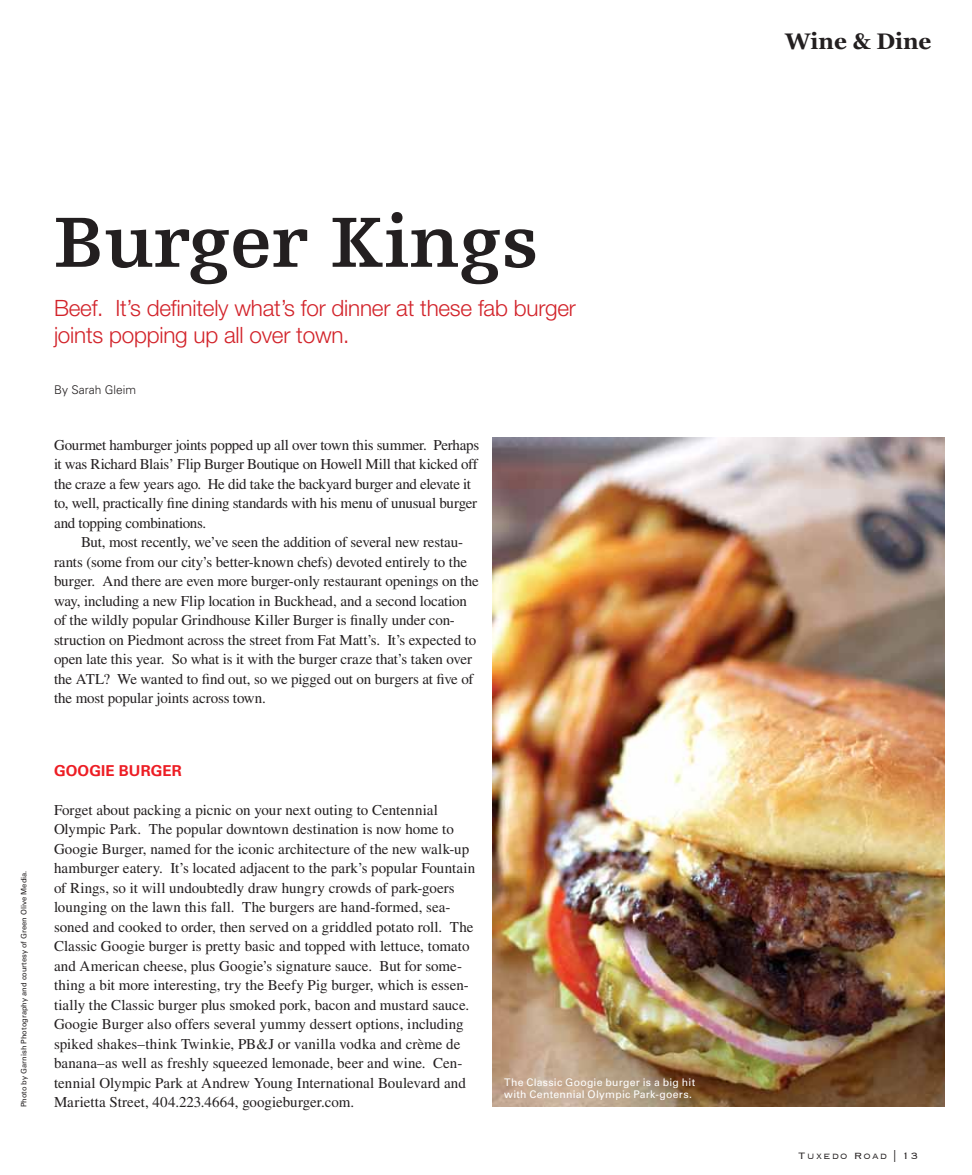
<style>
.page{position:relative;width:972px;height:1175px;background:#fff}
.page>*{position:absolute;margin:0;border:0;box-sizing:border-box;transform-origin:0 0}
.t1{font:700 75px "Egyptienne F";color:#231f20}
.t2{font:300 22.5px/27px "Helvetica Neue";letter-spacing:-.01em;color:#d2232a}
.t3{font:700 22.5px "Georgia";color:#231f20}
.t4{font:15px/19.5px "Times";letter-spacing:-.005em;color:#231f20}
.t5{font:700 15px "Univers";letter-spacing:.01em;color:#ed1d24}
.t6{font:300 12px "Copperplate";letter-spacing:.1em;color:#231f20}
.t7{font:300 12px "Univers";color:#231f20}
.t8{font:10.5px/12.6px "Univers";letter-spacing:.02em;color:#fff}
.t9{font:7.5px "Univers";color:#231f20}
</style>
<div class="page">
<img style="left:493px;top:438px;width:452px;height:668px">
<p class="t9" style="left:20px;top:1107px;width:238px;rotate:-90deg">Photo by Garnish Photography and courtesy of Green Olive Media.</p>
<h1 class="t1" style="left:54px;top:201px;width:486px">Burger Kings</h1>
<h2 class="t2" style="left:54px;top:294px;width:524px">Beef. It’s definitely what’s for dinner at these fab burger joints popping up all over town.</h2>
<p class="t7" style="left:54px;top:383px;width:84px">By Sarah Gleim</p>
<p class="t4" style="left:54px;top:435px;width:427px">Gourmet hamburger joints popped up all over town this summer. Perhaps it was Richard Blais’ Flip Burger Boutique on Howell Mill that kicked off the craze a few years ago. He did take the backyard burger and elevate it to, well, practically fine dining standards with his menu of unusual burger and topping combinations.</p>
<p class="t4" style="left:54px;top:532px;width:426px;text-indent:27px">But, most recently, we’ve seen the addition of several new restau&shy;rants (some from our city’s better-known chefs) devoted entirely to the burger. And there are even more burger-only restaurant openings on the way, including a new Flip location in Buckhead, and a second location of the wildly popular Grindhouse Killer Burger is finally under con&shy;struction on Piedmont across the street from Fat Matt’s. It’s expected to open late this year. So what is it with the burger craze that’s taken over the ATL? We wanted to find out, so we pigged out on burgers at five of the most popular joints across town.</p>
<p class="t5" style="left:54px;top:761px;width:129px">GOOGIE BURGER</p>
<p class="t4" style="left:54px;top:799px;width:423px">Forget about packing a picnic on your next outing to Centennial Olympic Park. The popular downtown destination is now home to Googie Burger, named for the iconic architecture of the new walk-up hamburger eatery. It’s located adjacent to the park’s popular Fountain of Rings, so it will undoubtedly draw hungry crowds of park-goers lounging on the lawn this fall. The burgers are hand-formed, sea&shy;soned and cooked to order, then served on a griddled potato roll. The Classic Googie burger is pretty basic and topped with lettuce, tomato and American cheese, plus Googie’s signature sauce. But for some&shy;thing a bit more interesting, try the Beefy Pig burger, which is essen&shy;tially the Classic burger plus smoked pork, bacon and mustard sauce.<br>Googie Burger also offers several yummy dessert options, including spiked shakes–think Twinkie, PB&amp;J or vanilla vodka and crème de banana–as well as freshly squeezed lemonade, beer and wine. Cen&shy;tennial Olympic Park at Andrew Young International Boulevard and Marietta Street, 404.223.4664, googieburger.com.</p>
<p class="t8" style="left:504px;top:1075px;width:192px">The Classic Googie burger is a big hit with Centennial Olympic Park-goers.</p>
<h2 class="t3" style="left:785px;top:27px;width:148px">Wine &amp; Dine</h2>
<p class="t6" style="left:798px;top:1147px;width:121px">Tuxedo Road | 13</p>
</div>
